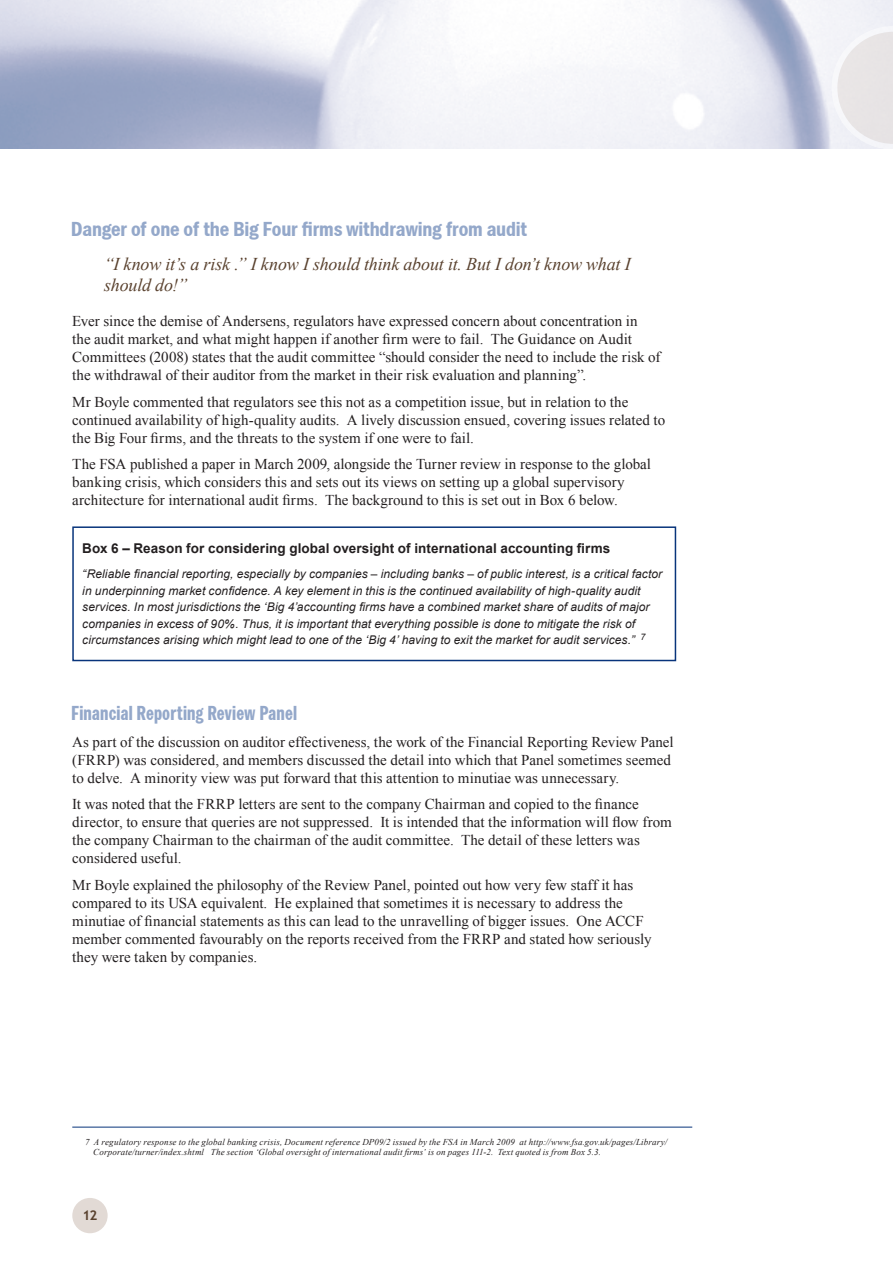
<style>
.page{position:relative;width:893px;height:1263px;background:#fff}
.page>*{position:absolute;margin:0;border:0;box-sizing:border-box;transform-origin:0 0}
._1_Heading_2{font:21px "EY Gothic Cond Demi";letter-spacing:-.005em;color:#94a8ca}
._1_Heading_2-2{font:21px "EY Gothic Comp Demi";color:#94a8ca}
._1_Pull_quote{font:italic 18px/21px "Times New Roman";letter-spacing:-.01em;color:#59412e}
._1_Body_Text{font:15px/18px "Times New Roman";color:#231f20}
.Box_heading{font:700 13.5px "Arial";letter-spacing:.005em;color:#231f20}
.t1{font:700 13.5px "Trebuchet MS";color:#59412e}
.Box_body_text{font:italic 12px/16.5px "Arial";letter-spacing:.005em;color:#231f20}
._1_Footnote{font:italic 9px/10.8px "Times New Roman";letter-spacing:.015em;color:#231f20}
</style>
<div class="page">
<svg style="left:830px;top:25px;width:63px;height:124px"></svg>
<div style="left:72px;top:1198px;width:36px;height:35px;background:#e2dad5;border-radius:50%"></div>
<div style="left:72px;top:526px;width:604px;height:135px;border:2px solid #08347b"></div>
<hr style="left:72px;top:1127px;width:620px;height:1px;background:#08347b">
<p class="_1_Heading_2" style="left:72px;top:217px;width:457px">Danger of one of the Big Four firms withdrawing from audit</p>
<p class="_1_Pull_quote" style="left:104px;top:253px;width:528px">“I know it’s a risk .” I know I should think about it. But I don’t know what I should do!”</p>
<p class="_1_Body_Text" style="left:72px;top:312px;width:589px">Ever since the demise of Andersens, regulators have expressed concern about concentration in<br>the audit market, and what might happen if another firm were to fail. The Guidance on Audit Committees (2008) states that the audit committee “should consider the need to include the risk of the withdrawal of their auditor from the market in their risk evaluation and planning”.</p>
<p class="_1_Body_Text" style="left:72px;top:392px;width:594px">Mr Boyle commented that regulators see this not as a competition issue, but in relation to the continued availability of high-quality audits. A lively discussion ensued, covering issues related to the Big Four firms, and the threats to the system if one were to fail.</p>
<p class="_1_Body_Text" style="left:72px;top:455px;width:580px">The FSA published a paper in March 2009, alongside the Turner review in response to the global banking crisis, which considers this and sets out its views on setting up a global supervisory architecture for international audit firms. The background to this is set out in Box 6 below.</p>
<p class="Box_heading" style="left:82px;top:540px;width:530px">Box 6 – Reason for considering global oversight of international accounting firms</p>
<p class="Box_body_text" style="left:82px;top:566px;width:581px">“Reliable financial reporting, especially by companies – including banks – of public interest, is a critical factor in underpinning market confidence. A key element in this is the continued availability of high-quality audit services. In most jurisdictions the ‘Big 4’accounting firms have a combined market share of audits of major companies in excess of 90%. Thus, it is important that everything possible is done to mitigate the risk of circumstances arising which might lead to one of the ‘Big 4’ having to exit the market for audit services.” <sup>7</sup></p>
<p class="_1_Heading_2-2" style="left:72px;top:700px;width:227px">Financial Reporting Review Panel</p>
<p class="_1_Body_Text" style="left:72px;top:732px;width:603px">As part of the discussion on auditor effectiveness, the work of the Financial Reporting Review Panel (FRRP) was considered, and members discussed the detail into which that Panel sometimes seemed to delve. A minority view was put forward that this attention to minutiae was unnecessary.</p>
<p class="_1_Body_Text" style="left:72px;top:795px;width:601px">It was noted that the FRRP letters are sent to the company Chairman and copied to the finance director, to ensure that queries are not suppressed. It is intended that the information will flow from the company Chairman to the chairman of the audit committee. The detail of these letters was considered useful.</p>
<p class="_1_Body_Text" style="left:72px;top:875px;width:581px">Mr Boyle explained the philosophy of the Review Panel, pointed out how very few staff it has compared to its USA equivalent. He explained that sometimes it is necessary to address the minutiae of financial statements as this can lead to the unravelling of bigger issues. One ACCF member commented favourably on the reports received from the FRRP and stated how seriously they were taken by companies.</p>
<p class="_1_Footnote" style="left:93px;top:1136px;width:575px;text-indent:-8px">7 A regulatory response to the global banking crisis, Document reference DP09/2 issued by the FSA in March 2009 at http://www.fsa.gov.uk/pages/Library/<br>Corporate/turner/index.shtml The section ‘Global oversight of international audit firms’ is on pages 111-2. Text quoted is from Box 5.3.</p>
<p class="t1" style="left:83px;top:1206px;width:16px">12</p>
</div>
